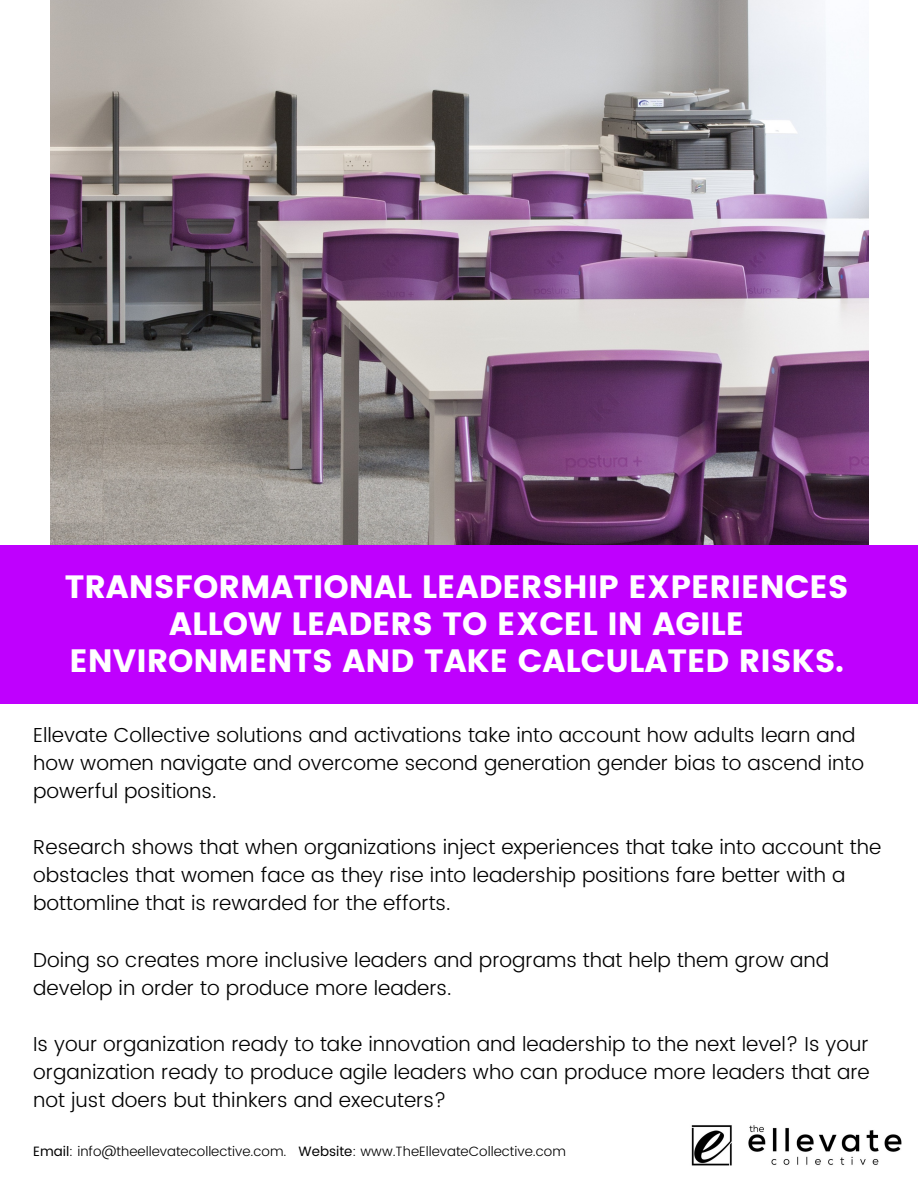
<style>
.page{position:relative;width:918px;height:1188px;background:#fff}
.page>*{position:absolute;margin:0;border:0;box-sizing:border-box;transform-origin:0 0}
.t1{font:32.25px/37.2px "Poppins";color:#fff;text-align:center}
.t2{font:300 20.25px/28.2px "Poppins";color:#000}
.t3{font:300 13.5px "Poppins";color:#000}
.s1{font-weight:400}
</style>
<div class="page">
<img style="left:51px;top:0;width:817px;height:546px">
<img style="left:691px;top:1125px;width:211px;height:41px">
<div style="left:0;top:546px;width:918px;height:158px;background:#bf00fe"></div>
<p class="t1" style="left:65px;top:568px;width:785px">TRANSFORMATIONAL LEADERSHIP EXPERIENCES<br>ALLOW LEADERS TO EXCEL IN AGILE<br>ENVIRONMENTS AND TAKE CALCULATED RISKS.</p>
<p class="t2" style="left:33px;top:721px;width:832px">Ellevate Collective solutions and activations take into account how adults learn and how women navigate and overcome second generation gender bias to ascend into powerful positions.</p>
<p class="t2" style="left:33px;top:833px;width:850px">Research shows that when organizations inject experiences that take into account the obstacles that women face as they rise into leadership positions fare better with a bottomline that is rewarded for the efforts.</p>
<p class="t2" style="left:33px;top:946px;width:798px">Doing so creates more inclusive leaders and programs that help them grow and develop in order to produce more leaders.</p>
<p class="t2" style="left:33px;top:1030px;width:838px;text-align:justify">Is your organization ready to take innovation and leadership to the next level? Is your organization ready to produce agile leaders who can produce more leaders that are not just doers but thinkers and executers?</p>
<p class="t3" style="left:33px;top:1143px;width:534px"><span class="s1">Email</span>: info@theellevatecollective.com. <span class="s1">Website</span>: www.TheEllevateCollective.com</p>
</div>
